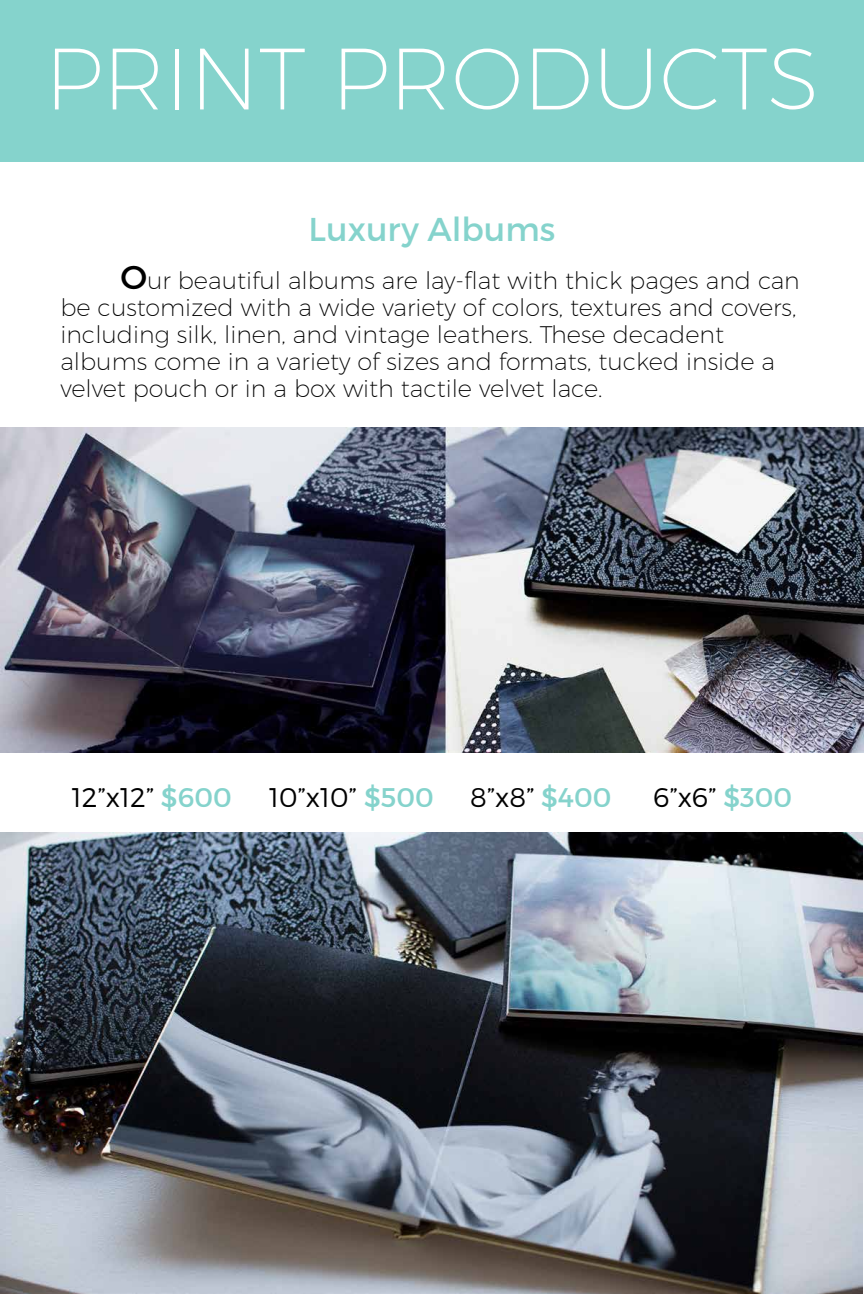
<style>
.page{position:relative;width:864px;height:1296px;background:#fff}
.page>*{position:absolute;margin:0;border:0;box-sizing:border-box;transform-origin:0 0}
.t1{font:200 87px "Montserrat";color:#fff}
.t2{font:33px "Montserrat";color:#85d3cc}
.t3{font:300 27px "Montserrat";color:#000}
.t4{font:200 24px/27px "Montserrat";color:#000}
.s1{font-weight:400;font-size:33px}
.s2{font-weight:400;color:#85d3cc}
</style>
<div class="page">
<div style="left:0;top:0;width:864px;height:162px;background:#85d3cc"></div>
<img style="left:0;top:832px;width:863px;height:462px">
<img style="left:0;top:427px;width:864px;height:325px">
<h1 class="t1" style="left:45px;top:26px;width:777px">PRINT PRODUCTS</h1>
<h2 class="t2" style="left:309px;top:209px;width:248px">Luxury Albums</h2>
<p class="t4" style="left:60px;top:267px;width:741px;text-indent:60px"><span class="s1">O</span>ur beautiful albums are lay-flat with thick pages and can be customized with a wide variety of colors, textures and covers, including silk, linen, and vintage leathers. These decadent albums come in a variety of sizes and formats, tucked inside a velvet pouch or in a box with tactile velvet lace.</p>
<p class="t3" style="left:72px;top:780px;width:161px">12”x12” <span class="s2">$600</span></p>
<p class="t3" style="left:269px;top:780px;width:166px">10”x10” <span class="s2">$500</span></p>
<p class="t3" style="left:470px;top:780px;width:143px">8”x8” <span class="s2">$400</span></p>
<p class="t3" style="left:653px;top:780px;width:140px">6”x6” <span class="s2">$300</span></p>
</div>
